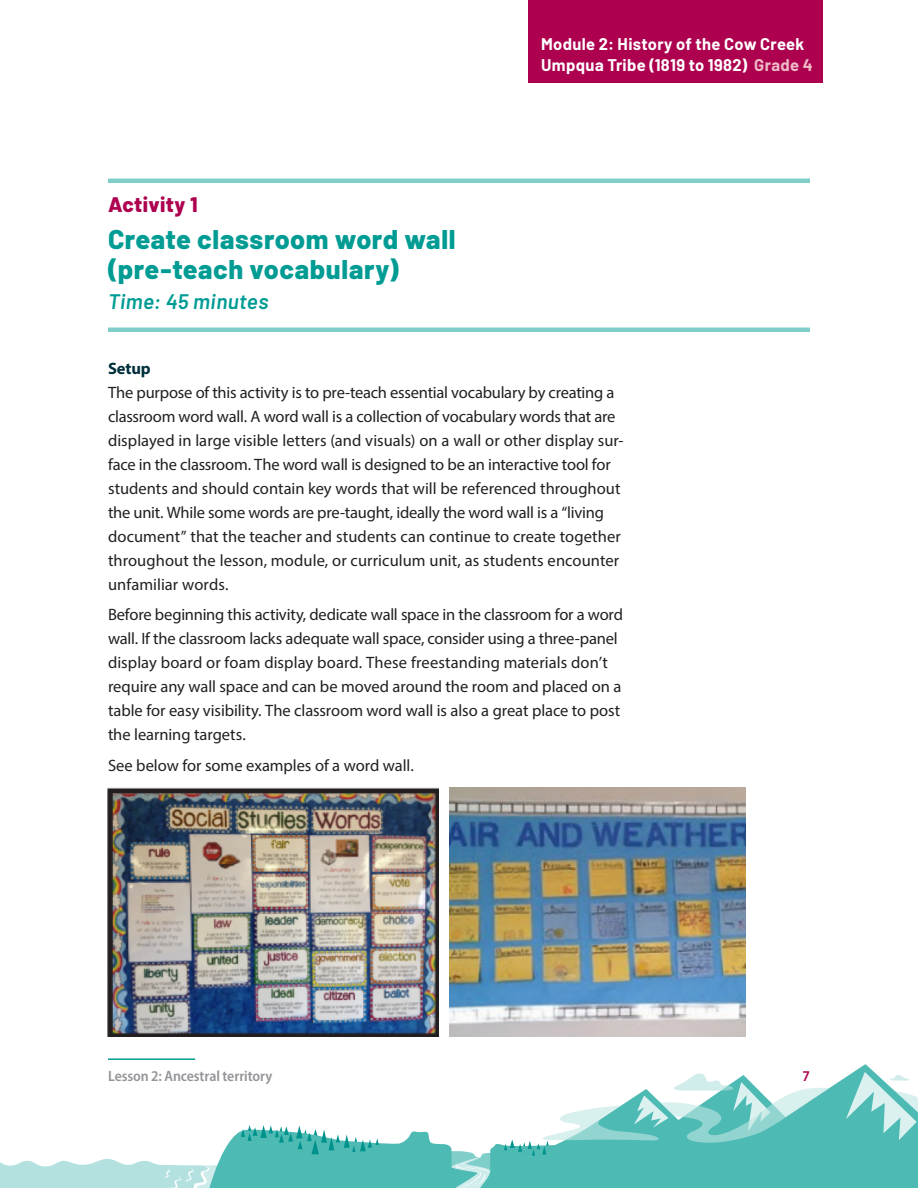
<style>
.page{position:relative;width:918px;height:1188px;background:#fff}
.page>*{position:absolute;margin:0;border:0;box-sizing:border-box;transform-origin:0 0}
.Activity_Header{font:800 27px/30px "Barlow";letter-spacing:.02em;color:#009c94}
.Activity_Header-2{font:italic 600 21px "Barlow";letter-spacing:.02em;color:#009c94}
.Activity_No{font:800 21px "Barlow";letter-spacing:.015em;color:#ad004f}
.Body{font:16.5px/24px "Myriad Pro";letter-spacing:-.005em;color:#231f20}
.t1{font:700 16.5px/21px "Barlow";letter-spacing:.02em;color:#fff}
.Body-2{font:700 16.5px "Myriad Pro";letter-spacing:-.005em;color:#002f3c}
.t2{font:600 semi-condensed 15px "Myriad Pro";letter-spacing:-.005em;color:#939598}
.t3{font:600 semi-condensed 15px "Myriad Pro";color:#ad004f}
.s1{color:#efbbc6}
</style>
<div class="page">
<svg style="left:0;top:1159px;width:205px;height:29px"></svg>
<svg style="left:205px;top:1064px;width:669px;height:124px"></svg>
<hr style="left:108px;top:179px;width:702px;height:4px;background:#80cec9">
<hr style="left:108px;top:328px;width:702px;height:4px;background:#80cec9">
<svg style="left:241px;top:1125px;width:138px;height:29px"></svg>
<svg style="left:438px;top:1072px;width:480px;height:116px"></svg>
<div style="left:529px;top:0;width:294px;height:82px;background:#ad004f"></div>
<hr style="left:108px;top:1058px;width:87px;height:2px;background:#009c94">
<img style="left:107px;top:788px;width:332px;height:248px">
<img style="left:449px;top:788px;width:297px;height:248px">
<p class="Activity_No" style="left:108px;top:189px;width:91px">Activity 1</p>
<p class="Activity_Header" style="left:108px;top:222px;width:349px">Create classroom word wall (pre-teach vocabulary)</p>
<p class="Activity_Header-2" style="left:108px;top:286px;width:162px">Time: 45 minutes</p>
<p class="t1" style="left:541px;top:32px;width:273px">Module 2: History of the Cow Creek<br>Umpqua Tribe (1819 to 1982) <span class="s1">Grade 4</span></p>
<p class="Body-2" style="left:108px;top:357px;width:44px">Setup</p>
<p class="Body" style="left:108px;top:380px;width:517px">The purpose of this activity is to pre-teach essential vocabulary by creating a classroom word wall. A word wall is a collection of vocabulary words that are displayed in large visible letters (and visuals) on a wall or other display sur&shy;face in the classroom. The word wall is designed to be an interactive tool for students and should contain key words that will be referenced throughout the unit. While some words are pre-taught, ideally the word wall is a “living document” that the teacher and students can continue to create together throughout the lesson, module, or curriculum unit, as students encounter unfamiliar words.</p>
<p class="Body" style="left:108px;top:602px;width:517px">Before beginning this activity, dedicate wall space in the classroom for a word wall. If the classroom lacks adequate wall space, consider using a three-panel display board or foam display board. These freestanding materials don’t require any wall space and can be moved around the room and placed on a table for easy visibility. The classroom word wall is also a great place to post the learning targets.</p>
<p class="Body" style="left:108px;top:753px;width:307px">See below for some examples of a word wall.</p>
<p class="t2" style="left:108px;top:1066px;width:166px">Lesson 2: Ancestral territory</p>
<p class="t3" style="left:803px;top:1066px;width:9px">7</p>
</div>
